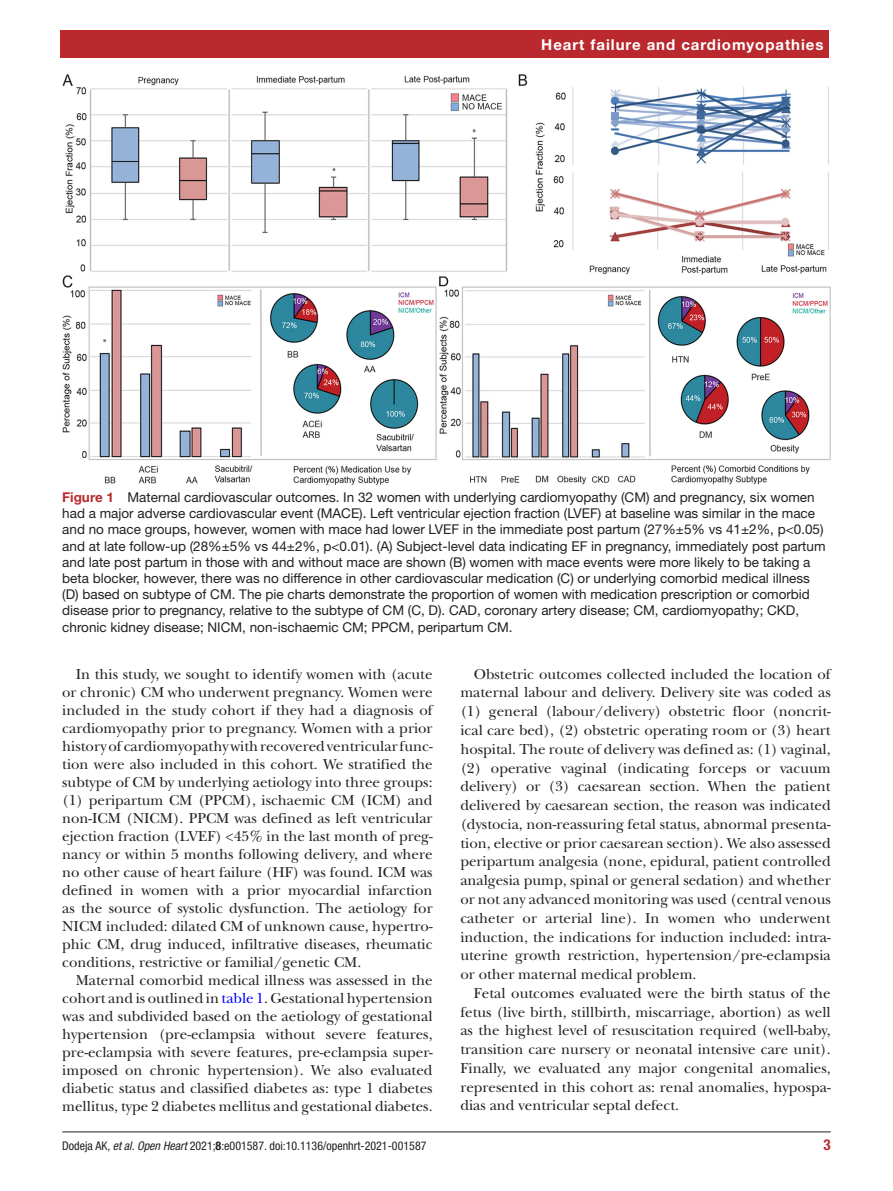
<style>
.page{position:relative;width:893px;height:1191px;background:#fff}
.page>*{position:absolute;margin:0;border:0;box-sizing:border-box;transform-origin:0 0}
.t1{font:15px/18px "New Baskerville";color:#231f20;text-align:justify}
.t2{font:700 15px "Helvetica Neue LT Std";letter-spacing:.065em;color:#fff}
.t3{font:700 condensed 15px "Helvetica Neue LT Std";color:#b9292e}
.t4{font:13.5px/16.2px "Helvetica Neue LT Std";color:#231f20}
.t5{font:condensed 12px "Helvetica Neue LT Std";color:#231f20}
.s1{font-weight:700;color:#b9292e}
.s2{color:#00f}
.s3{font-style:italic}
.s4{font-weight:700}
</style>
<div class="page">
<hr style="left:62px;top:1131px;width:769px;height:1px;background:#231f20">
<div style="left:61px;top:31px;width:768px;height:27px;background:#b9292e"></div>
<img style="left:62px;top:74px;width:768px;height:410px">
<p class="t2" style="left:541px;top:35px;width:284px">Heart failure and cardiomyopathies</p>
<p class="t4" style="left:62px;top:489px;width:765px"><span class="s1">Figure 1</span> Maternal cardiovascular outcomes. In 32 women with underlying cardiomyopathy (CM) and pregnancy, six women had a major adverse cardiovascular event (MACE). Left ventricular ejection fraction (LVEF) at baseline was similar in the mace and no mace groups, however, women with mace had lower LVEF in the immediate post partum (27%±5% vs 41±2%, p&lt;0.05) and at late follow-up (28%±5% vs 44±2%, p&lt;0.01). (A) Subject-level data indicating EF in pregnancy, immediately post partum and late post partum in those with and without mace are shown (B) women with mace events were more likely to be taking a beta blocker, however, there was no difference in other cardiovascular medication (C) or underlying comorbid medical illness (D) based on subtype of CM. The pie charts demonstrate the proportion of women with medication prescription or comorbid disease prior to pregnancy, relative to the subtype of CM (C, D). CAD, coronary artery disease; CM, cardiomyopathy; CKD, chronic kidney disease; NICM, non-ischaemic CM; PPCM, peripartum CM.</p>
<p class="t1" style="left:62px;top:665px;width:372px;text-indent:14px">In this study, we sought to identify women with (acute or chronic) CM who underwent pregnancy. Women were included in the study cohort if they had a diagnosis of cardiomyopathy prior to pregnancy. Women with a prior history of cardiomyopathy with recovered ventricular func&shy;tion were also included in this cohort. We stratified the subtype of CM by underlying aetiology into three groups: (1) peripartum CM (PPCM), ischaemic CM (ICM) and non-ICM (NICM). PPCM was defined as left ventricular ejection fraction (LVEF) &lt;45% in the last month of preg&shy;nancy or within 5 months following delivery, and where no other cause of heart failure (HF) was found. ICM was defined in women with a prior myocardial infarction as the source of systolic dysfunction. The aetiology for NICM included: dilated CM of unknown cause, hypertro&shy;phic CM, drug induced, infiltrative diseases, rheumatic conditions, restrictive or familial/genetic CM.</p>
<p class="t1" style="left:62px;top:971px;width:372px;text-indent:14px">Maternal comorbid medical illness was assessed in the cohort and is outlined in <span class="s2">table 1</span>. Gestational hypertension was and subdivided based on the aetiology of gestational hypertension (pre-eclampsia without severe features, pre-eclampsia with severe features, pre-eclampsia super&shy;imposed on chronic hypertension). We also evaluated diabetic status and classified diabetes as: type 1 diabetes mellitus, type 2 diabetes mellitus and gestational diabetes.</p>
<p class="t1" style="left:460px;top:664px;width:372px;line-height:18.8px;text-indent:13px">Obstetric outcomes collected included the location of maternal labour and delivery. Delivery site was coded as (1) general (labour/delivery) obstetric floor (noncrit&shy;ical care bed), (2) obstetric operating room or (3) heart hospital. The route of delivery was defined as: (1) vaginal, (2) operative vaginal (indicating forceps or vacuum delivery) or (3) caesarean section. When the patient delivered by caesarean section, the reason was indicated (dystocia, non-reassuring fetal status, abnormal presenta&shy;tion, elective or prior caesarean section). We also assessed peripartum analgesia (none, epidural, patient controlled analgesia pump, spinal or general sedation) and whether or not any advanced monitoring was used (central venous catheter or arterial line). In women who underwent induction, the indications for induction included: intra&shy;uterine growth restriction, hypertension/pre-eclampsia or other maternal medical problem.</p>
<p class="t1" style="left:460px;top:983px;width:372px;line-height:18.8px;text-indent:14px">Fetal outcomes evaluated were the birth status of the fetus (live birth, stillbirth, miscarriage, abortion) as well as the highest level of resuscitation required (well-baby, transition care nursery or neonatal intensive care unit).<br>Finally, we evaluated any major congenital anomalies, represented in this cohort as: renal anomalies, hypospa&shy;dias and ventricular septal defect.</p>
<p class="t5" style="left:62px;top:1139px;width:366px">Dodeja AK<span class="s3">, et al. Open Heart</span> 2021;<span class="s4">8</span>:e001587. doi:10.1136/openhrt-2021-001587</p>
<p class="t3" style="left:823px;top:1135px;width:9px">3</p>
</div>
